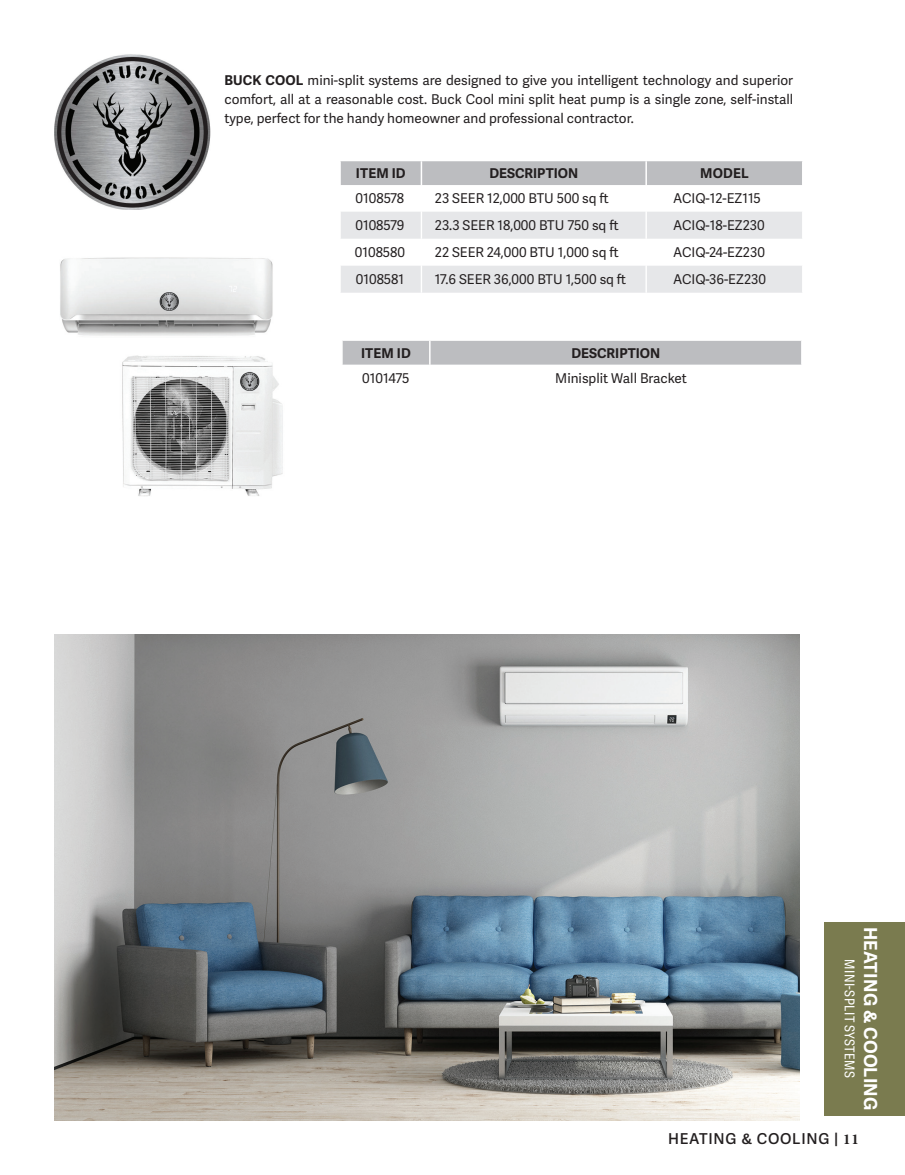
<style>
.page{position:relative;width:905px;height:1175px;background:#fff}
.page>*{position:absolute;margin:0;border:0;box-sizing:border-box;transform-origin:0 0}
.t1{font:700 18px "Adelle Sans";letter-spacing:.01em;color:#fff}
.t2{font:600 15px "Adelle Sans";letter-spacing:.05em;color:#231f20}
.EC_BodyCopy{font:13.5px/19px "Adelle Sans";color:#231f20;text-align:justify}
.EC_TableHeader{font:700 13.5px "Adelle Sans";color:#231f20}
.t3{font:13.5px "Adelle Sans Cnd";letter-spacing:.03em;color:#fff}
.s1{font-weight:700}
.s2{font-family:"Minion Pro";font-weight:700}
</style>
<div class="page">
<div style="left:824px;top:922px;width:80px;height:193px;background:#7a7b4f"></div>
<img style="left:54px;top:634px;width:745px;height:486px">
<img style="left:60px;top:257px;width:223px;height:239px">
<svg style="left:340px;top:161px;width:463px;height:132px"></svg>
<img style="left:54px;top:54px;width:157px;height:155px">
<div style="left:342px;top:341px;width:460px;height:24px;background:#bcbdc0"></div>
<p class="EC_BodyCopy" style="left:224px;top:71px;width:570px"><span class="s1">BUCK COOL</span> mini-split systems are designed to give you intelligent technology and superior comfort, all at a reasonable cost. Buck Cool mini split heat pump is a single zone, self-install type, perfect for the handy homeowner and professional contractor.</p>
<p class="EC_TableHeader" style="left:356px;top:165px;width:51px">ITEM ID</p>
<p class="EC_TableHeader" style="left:489px;top:165px;width:90px">DESCRIPTION</p>
<p class="EC_TableHeader" style="left:700px;top:165px;width:50px">MODEL</p>
<p class="EC_BodyCopy" style="left:355px;top:189px;width:50px">0108578</p>
<p class="EC_BodyCopy" style="left:435px;top:189px;width:175px">23 SEER 12,000 BTU 500 sq ft</p>
<p class="EC_BodyCopy" style="left:673px;top:189px;width:89px">ACIQ-12-EZ115</p>
<p class="EC_BodyCopy" style="left:355px;top:216px;width:50px">0108579</p>
<p class="EC_BodyCopy" style="left:435px;top:216px;width:185px">23.3 SEER 18,000 BTU 750 sq ft</p>
<p class="EC_BodyCopy" style="left:673px;top:216px;width:93px">ACIQ-18-EZ230</p>
<p class="EC_BodyCopy" style="left:355px;top:243px;width:52px">0108580</p>
<p class="EC_BodyCopy" style="left:435px;top:243px;width:185px">22 SEER 24,000 BTU 1,000 sq ft</p>
<p class="EC_BodyCopy" style="left:673px;top:243px;width:93px">ACIQ-24-EZ230</p>
<p class="EC_BodyCopy" style="left:356px;top:270px;width:50px">0108581</p>
<p class="EC_BodyCopy" style="left:435px;top:270px;width:193px">17.6 SEER 36,000 BTU 1,500 sq ft</p>
<p class="EC_BodyCopy" style="left:673px;top:270px;width:94px">ACIQ-36-EZ230</p>
<p class="EC_TableHeader" style="left:361px;top:345px;width:51px">ITEM ID</p>
<p class="EC_TableHeader" style="left:571px;top:345px;width:90px">DESCRIPTION</p>
<p class="EC_BodyCopy" style="left:362px;top:369px;width:49px">0101475</p>
<p class="EC_BodyCopy" style="left:555px;top:369px;width:133px">Minisplit Wall Bracket</p>
<p class="t3" style="left:857px;top:959px;width:120px;rotate:90deg">MINI-SPLIT SYSTEMS</p>
<p class="t1" style="left:881px;top:927px;width:185px;rotate:90deg">HEATING &amp; COOLING</p>
<p class="t2" style="left:668px;top:1129px;width:192px">HEATING &amp; COOLING | <span class="s2">11</span></p>
</div>
